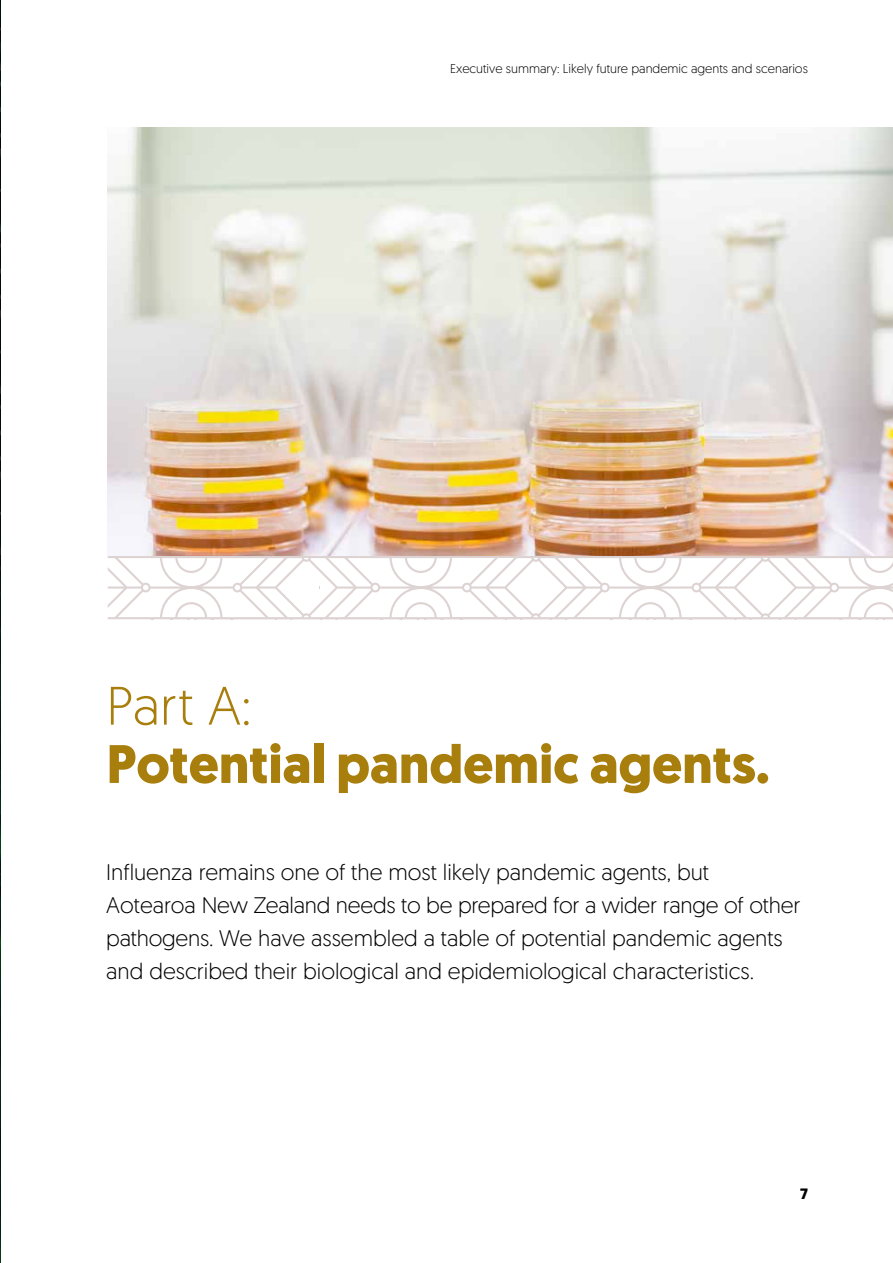
<style>
.page{position:relative;width:893px;height:1263px;background:#fff}
.page>*{position:absolute;margin:0;border:0;box-sizing:border-box;transform-origin:0 0}
.Heading_1__Te_Reo{font:700 54px/58.3px "Geomanist";color:#a87e0c}
.Body_intro{font:300 22.5px/33px "Geomanist";color:#000}
.t1{font:700 15px "Geomanist";color:#000}
.t2{font:300 12.75px "Geomanist";color:#000}
.s1{font-weight:300}
</style>
<div class="page">
<img style="left:0;top:636px;width:1px;height:627px">
<svg style="left:0;top:0;width:1px;height:636px"></svg>
<img style="left:108px;top:128px;width:785px;height:428px">
<svg style="left:108px;top:556px;width:785px;height:63px"></svg>
<p class="t2" style="left:450px;top:61px;width:359px">Executive summary: Likely future pandemic agents and scenarios</p>
<h1 class="Heading_1__Te_Reo" style="left:106px;top:677px;width:665px"><span class="s1">Part A:<br></span>Potential pandemic agents.</h1>
<p class="Body_intro" style="left:106px;top:854px;width:696px">Influenza remains one of the most likely pandemic agents, but Aotearoa New Zealand needs to be prepared for a wider range of other pathogens. We have assembled a table of potential pandemic agents and described their biological and epidemiological characteristics.</p>
<p class="t1" style="left:800px;top:1184px;width:9px">7</p>
</div>
